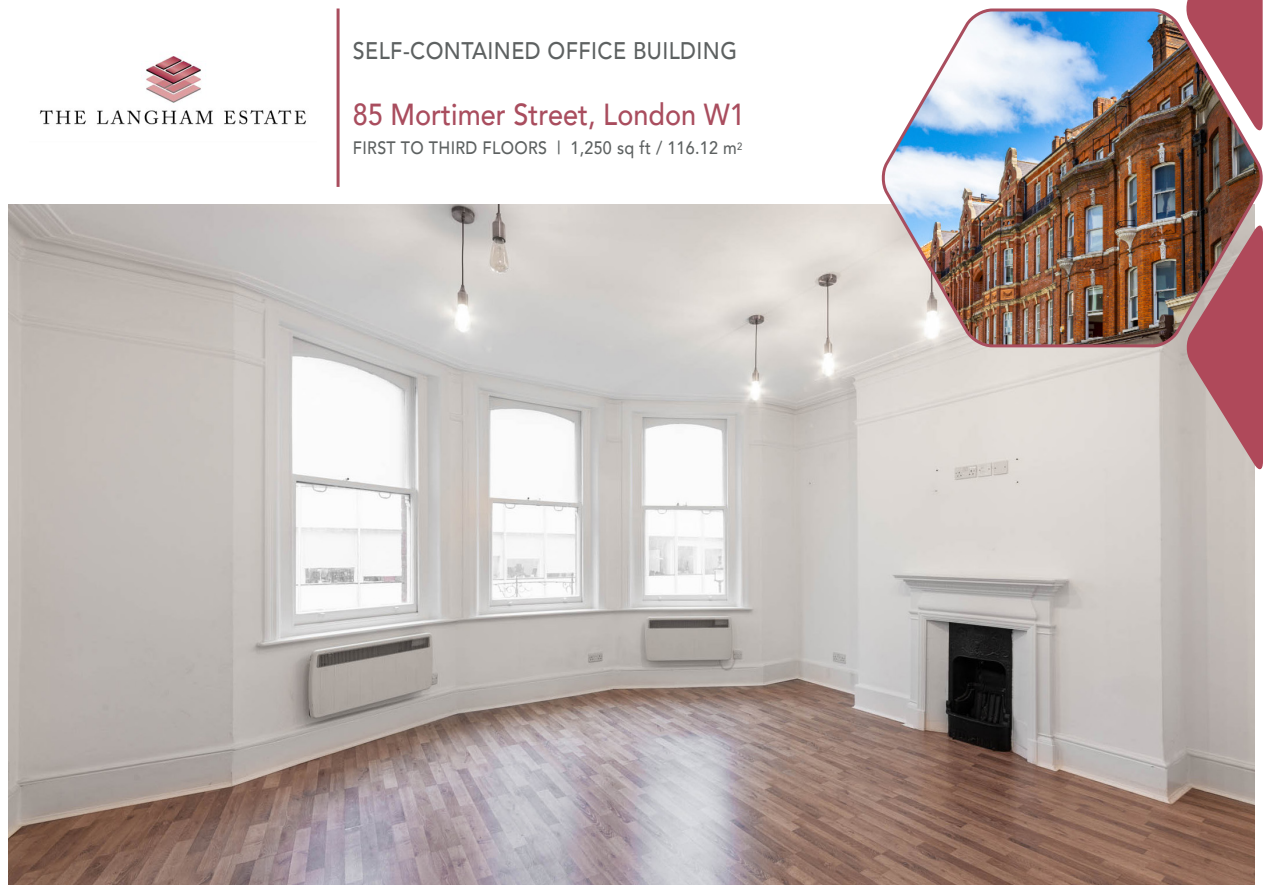
<style>
.page{position:relative;width:1263px;height:893px;background:#fff}
.page>*{position:absolute;margin:0;border:0;box-sizing:border-box;transform-origin:0 0}
.t1{font:500 30.45px "Avenir";color:#a94d5e;scale:.89 1}
.t2{font:500 24px "Avenir";letter-spacing:.02em;color:#5d6161;scale:.89 1}
.t3{font:500 18px "Avenir";letter-spacing:.02em;color:#5d6161;scale:.89 1}
</style>
<div class="page">
<img style="left:9px;top:204px;width:1245px;height:680px">
<img style="left:39px;top:56px;width:267px;height:69px">
<svg style="left:1185px;top:349px;width:78px;height:123px;background:#ba8087"></svg>
<img style="left:878px;top:8px;width:385px;height:341px">
<hr style="left:337px;top:9px;width:3px;height:178px;background:#a94d5e">
<img style="left:1185px;top:0;width:78px;height:133px">
<p class="t2" style="left:353px;top:30px;width:433px">SELF-CONTAINED OFFICE BUILDING</p>
<p class="t1" style="left:353px;top:88px;width:442px">85 Mortimer Street, London W1</p>
<p class="t3" style="left:353px;top:132px;width:439px">FIRST TO THIRD FLOORS | 1,250 sq ft / 116.12 m<sup>2</sup></p>
</div>
